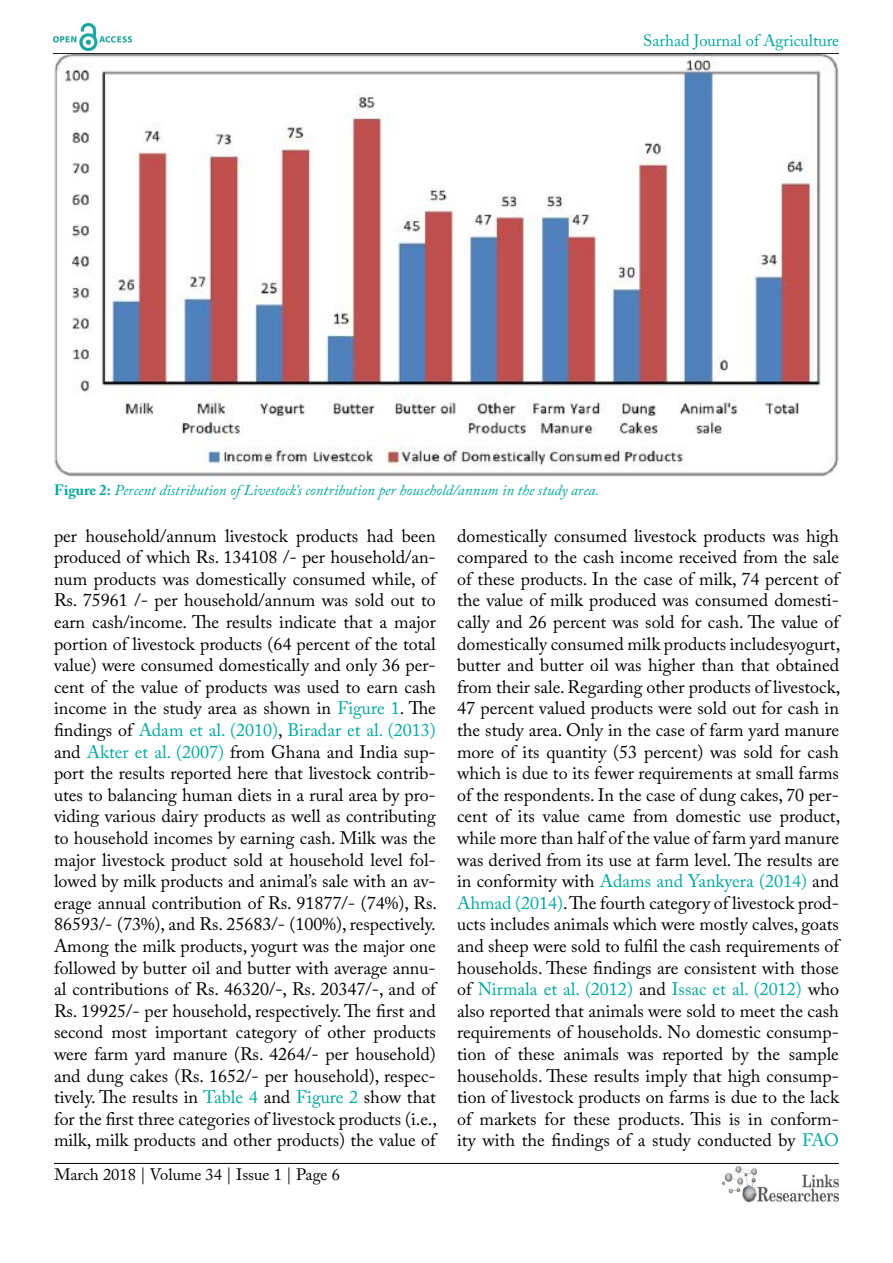
<style>
.page{position:relative;width:893px;height:1263px;background:#fff}
.page>*{position:absolute;margin:0;border:0;box-sizing:border-box;transform-origin:0 0}
.t1{font:18px/21.6px "Adobe Caslon Pro";color:#000;text-align:justify}
.t2{font:16.5px "Adobe Caslon Pro";color:#000}
.t3{font:16.5px "Adobe Caslon Pro";color:#00a79e}
.t4{font:italic 15px "Adobe Caslon Pro";color:#00a79e}
.s1{font-weight:700;font-style:normal}
.s2{color:#00a79e}
</style>
<div class="page">
<hr style="left:53px;top:53px;width:786px;height:1px;background:#000">
<hr style="left:54px;top:1163px;width:785px;height:1px;background:#000">
<img style="left:722px;top:1166px;width:117px;height:37px">
<img style="left:53px;top:24px;width:78px;height:27px">
<img style="left:54px;top:54px;width:785px;height:423px">
<p class="t3" style="left:643px;top:31px;width:198px">Sarhad Journal of Agriculture</p>
<p class="t4" style="left:54px;top:481px;width:547px"><span class="s1">Figure 2:</span> Percent distribution of Livestock’s contribution per household/annum in the study area.</p>
<p class="t1" style="left:54px;top:524px;width:385px">per household/annum livestock products had been produced of which Rs. 134108 /- per household/an&shy;num products was domestically consumed while, of Rs. 75961 /- per household/annum was sold out to earn cash/income. The results indicate that a major portion of livestock products (64 percent of the total value) were consumed domestically and only 36 per&shy;cent of the value of products was used to earn cash income in the study area as shown in <span class="s2">Figure 1</span>. The findings of <span class="s2">Adam et al. (2010)</span>, <span class="s2">Biradar et al. (2013) </span>and <span class="s2">Akter et al. (2007)</span> from Ghana and India sup&shy;port the results reported here that livestock contrib&shy;utes to balancing human diets in a rural area by pro&shy;viding various dairy products as well as contributing to household incomes by earning cash. Milk was the major livestock product sold at household level fol&shy;lowed by milk products and animal’s sale with an av&shy;erage annual contribution of Rs. 91877/- (74%), Rs.<br>86593/- (73%), and Rs. 25683/- (100%), respectively.<br>Among the milk products, yogurt was the major one followed by butter oil and butter with average annu&shy;al contributions of Rs. 46320/-, Rs. 20347/-, and of Rs. 19925/- per household, respectively. The first and second most important category of other products were farm yard manure (Rs. 4264/- per household) and dung cakes (Rs. 1652/- per household), respec&shy;tively. The results in <span class="s2">Table 4</span> and <span class="s2">Figure 2</span> show that for the first three categories of livestock products (i.e., milk, milk products and other products) the value of</p>
<p class="t1" style="left:457px;top:524px;width:385px">domestically consumed livestock products was high compared to the cash income received from the sale of these products. In the case of milk, 74 percent of the value of milk produced was consumed domesti&shy;cally and 26 percent was sold for cash. The value of domestically consumed milk products includesyogurt, butter and butter oil was higher than that obtained from their sale. Regarding other products of livestock, 47 percent valued products were sold out for cash in the study area. Only in the case of farm yard manure more of its quantity (53 percent) was sold for cash which is due to its fewer requirements at small farms of the respondents. In the case of dung cakes, 70 per&shy;cent of its value came from domestic use product, while more than half of the value of farm yard manure was derived from its use at farm level. The results are in conformity with <span class="s2">Adams and Yankyera (2014)</span> and <span class="s2">Ahmad (2014)</span>. The fourth category of livestock prod&shy;ucts includes animals which were mostly calves, goats and sheep were sold to fulfil the cash requirements of households. These findings are consistent with those of <span class="s2">Nirmala et al. (2012)</span> and <span class="s2">Issac et al. (2012)</span> who also reported that animals were sold to meet the cash requirements of households. No domestic consump&shy;tion of these animals was reported by the sample households. These results imply that high consump&shy;tion of livestock products on farms is due to the lack of markets for these products. This is in conform&shy;ity with the findings of a study conducted by <span class="s2">FAO</span></p>
<p class="t2" style="left:54px;top:1165px;width:287px">March 2018 | Volume 34 | Issue 1 | Page 6</p>
</div>
